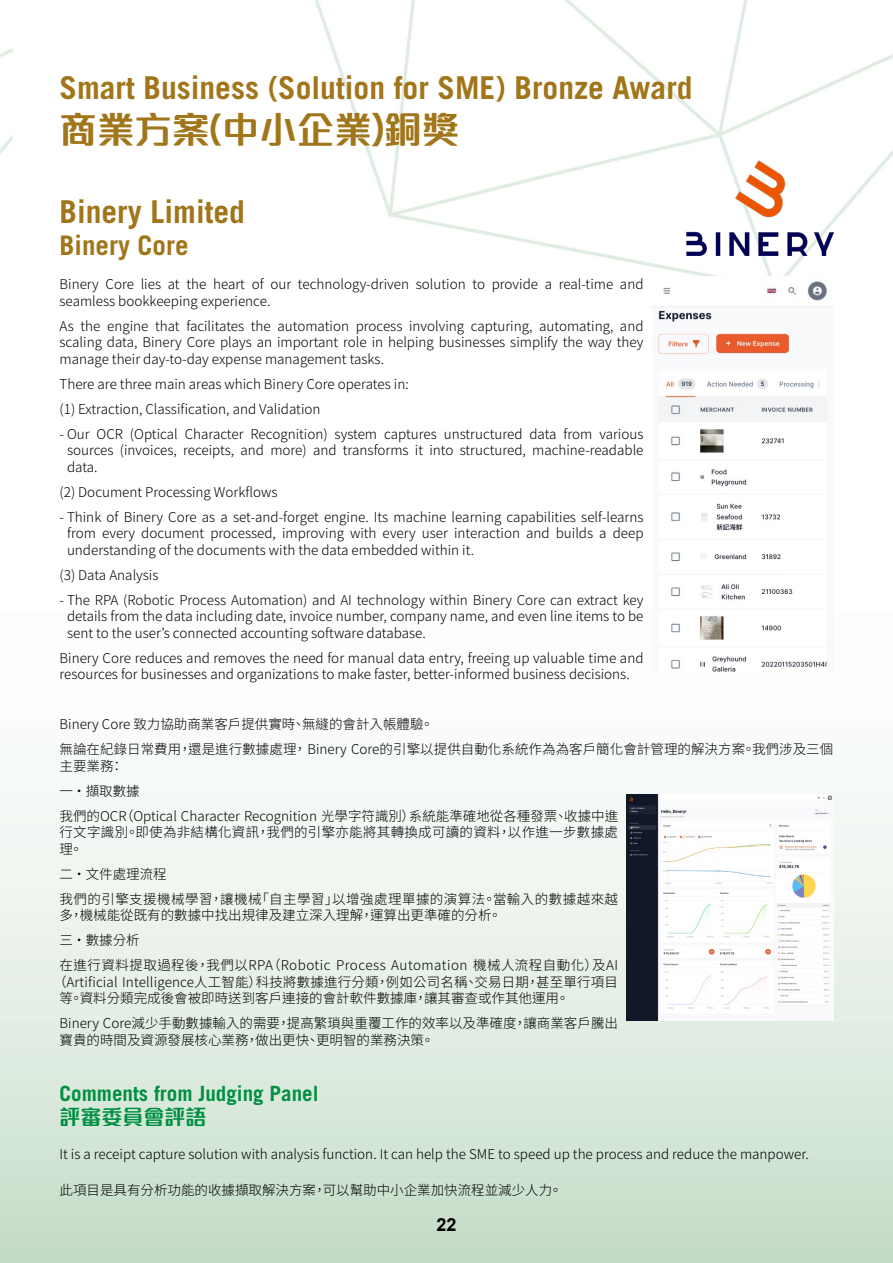
<style>
.page{position:relative;width:893px;height:1263px;background:#fff}
.page>*{position:absolute;margin:0;border:0;box-sizing:border-box;transform-origin:0 0}
.t1{font:700 37.5px "M Finance HK";color:#a1761a}
.t2{font:700 31.5px "Trade Gothic";color:#a1761a}
.t3{font:700 27px "Trade Gothic";color:#a1761a}
.t4{font:700 21px "Trade Gothic";color:#009042}
.t5{font:700 21px "M Finance HK";color:#009042}
.t6{font:700 18px "Arial";color:#000}
.t7{font:300 13.5px/16.5px "Noto Sans CJ Ktc";color:#000}
.t8{font:300 13.5px/25px "Noto Sans CJ Ktc";letter-spacing:.025em;color:#000}
.t9{font:300 13.5px/25px "Noto Sans CJ Ktc";letter-spacing:.035em;color:#000}
.t10{font:300 13.5px/16.5px "Noto Sans CJ Ktc";letter-spacing:.02em;color:#000}
</style>
<div class="page">
<img style="left:0;top:0;width:893px;height:1263px">
<img style="left:686px;top:161px;width:147px;height:94px">
<img style="left:652px;top:276px;width:181px;height:396px">
<img style="left:627px;top:795px;width:206px;height:225px">
<h2 class="t2" style="left:60px;top:69px;width:634px">Smart Business (Solution for SME) Bronze Award</h2>
<h1 class="t1" style="left:60px;top:102px;width:401px">商業方案(中小企業)銅獎</h1>
<h2 class="t2" style="left:60px;top:193px;width:187px">Binery Limited</h2>
<h3 class="t3" style="left:60px;top:229px;width:131px">Binery Core</h3>
<p class="t7" style="left:60px;top:276px;width:585px">Binery Core lies at the heart of our technology-driven solution to provide a real-time and seamless bookkeeping experience.</p>
<p class="t7" style="left:60px;top:318px;width:585px;text-align:justify">As the engine that facilitates the automation process involving capturing, automating, and scaling data, Binery Core plays an important role in helping businesses simplify the way they manage their day-to-day expense management tasks.</p>
<p class="t7" style="left:60px;top:371px;width:351px;line-height:25px">There are three main areas which Binery Core operates in: (1) Extraction, Classification, and Validation</p>
<p class="t7" style="left:67px;top:426px;width:578px;text-align:justify;text-indent:-7px">- Our OCR (Optical Character Recognition) system captures unstructured data from various sources (invoices, receipts, and more) and transforms it into structured, machine-readable data.</p>
<p class="t7" style="left:60px;top:484px;width:219px">(2) Document Processing Workflows</p>
<p class="t7" style="left:67px;top:509px;width:578px;text-align:justify;text-indent:-7px">- Think of Binery Core as a set-and-forget engine. Its machine learning capabilities self-learns from every document processed, improving with every user interaction and builds a deep understanding of the documents with the data embedded within it.</p>
<p class="t7" style="left:60px;top:567px;width:101px">(3) Data Analysis</p>
<p class="t7" style="left:67px;top:592px;width:578px;text-align:justify;text-indent:-7px">- The RPA (Robotic Process Automation) and AI technology within Binery Core can extract key details from the data including date, invoice number, company name, and even line items to be sent to the user’s connected accounting software database.</p>
<p class="t7" style="left:60px;top:650px;width:585px">Binery Core reduces and removes the need for manual data entry, freeing up valuable time and resources for businesses and organizations to make faster, better-informed business decisions.</p>
<p class="t7" style="left:60px;top:712px;width:775px;line-height:25px">Binery Core 致力協助商業客戶提供實時、無縫的會計入帳體驗。<br>無論在紀錄日常費用，還是進行數據處理， Binery Core的引擎以提供自動化系統作為為客戶簡化會計管理的解決方案。我們涉及三個</p>
<p class="t7" style="left:60px;top:753px;width:560px;line-height:25px">主要業務：<br>一 ・ 擷取數據<br>我們的OCR（Optical Character Recognition 光學字符識別）系統能準確地從各種發票、收據中進</p>
<p class="t10" style="left:60px;top:824px;width:560px">行文字識別。即使為非結構化資訊，我們的引擎亦能將其轉換成可讀的資料，以作進一步數據處理。</p>
<p class="t9" style="left:60px;top:861px;width:560px">二 ・ 文件處理流程<br>我們的引擎支援機械學習，讓機械「自主學習」以增強處理單據的演算法。當輸入的數據越來越</p>
<p class="t8" style="left:60px;top:903px;width:560px">多，機械能從既有的數據中找出規律及建立深入理解，運算出更準確的分析。<br>三 ・ 數據分析<br>在進行資料提取過程後，我們以RPA（Robotic Process Automation 機械人流程自動化）及AI</p>
<p class="t7" style="left:60px;top:974px;width:560px;text-indent:-6px">（Artificial Intelligence人工智能）科技將數據進行分類，例如公司名稱、交易日期，甚至單行項目等。資料分類完成後會被即時送到客戶連接的會計軟件數據庫，讓其審查或作其他運用。</p>
<p class="t7" style="left:60px;top:1015px;width:560px">Binery Core減少手動數據輸入的需要，提高繁瑣與重覆工作的效率以及準確度，讓商業客戶騰出寶貴的時間及資源發展核心業務，做出更快、更明智的業務決策。</p>
<h3 class="t4" style="left:60px;top:1080px;width:261px">Comments from Judging Panel</h3>
<h3 class="t5" style="left:60px;top:1101px;width:148px">評審委員會評語</h3>
<p class="t7" style="left:60px;top:1146px;width:751px">It is a receipt capture solution with analysis function. It can help the SME to speed up the process and reduce the manpower.</p>
<p class="t7" style="left:60px;top:1182px;width:504px">此項目是具有分析功能的收據擷取解決方案，可以幫助中小企業加快流程並減少人力。</p>
<h3 class="t6" style="left:436px;top:1213px;width:22px">22</h3>
</div>
